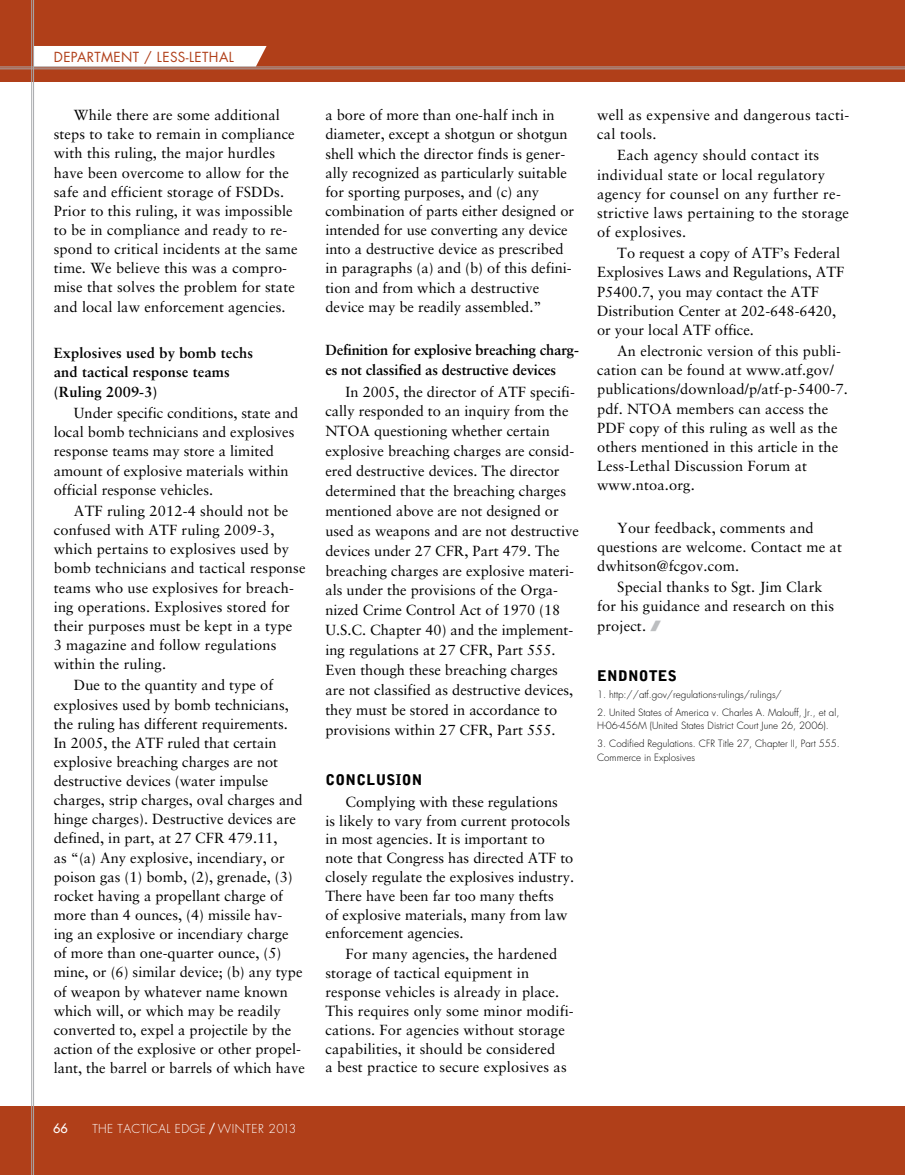
<style>
.page{position:relative;width:905px;height:1175px;background:#fff}
.page>*{position:absolute;margin:0;border:0;box-sizing:border-box;transform-origin:0 0}
.t1{font:14.7px/19.2px "Sabon";color:#000}
.t2{font:14.7px/19.2px "Sabon";letter-spacing:.02em;color:#000}
.t3{font:700 14.7px/19.5px "Sabon";letter-spacing:-.01em;color:#000}
.t4{font:700 14.7px/19.5px "Sabon";letter-spacing:.01em;color:#000}
.t5{font:900 14.7px "Bell Gothic";letter-spacing:.02em;color:#000}
.t6{font:13.5px "Futura";letter-spacing:.03em;color:#b03f19}
.t7{font:12.75px "Futura";color:#fff}
.t8{font:300 12px "Futura";letter-spacing:.03em;color:#fff}
.t9{font:300 9.75px/13.5px "Futura";color:#000}
.s1{font-weight:400}
</style>
<div class="page">
<div style="left:0;top:1106px;width:904px;height:68px;background:#b03f19"></div>
<div style="left:0;top:0;width:904px;height:81px;background:#b03f19"></div>
<div style="left:34px;top:46px;width:232px;height:21px;background:#fff"></div>
<hr style="left:0;top:69px;width:904px;height:1px;background:#a7a9ac">
<hr style="left:0;top:67px;width:904px;height:1px;background:#a7a9ac">
<hr style="left:31px;top:0;width:1px;height:1174px;background:#a7a9ac">
<hr style="left:33px;top:0;width:1px;height:1174px;background:#a7a9ac">
<p class="t6" style="left:54px;top:48px;width:174px">DEPARTMENT / LESS-LETHAL</p>
<p class="t1" style="left:54px;top:105px;width:245px;text-indent:20px">While there are some additional steps to take to remain in compliance with this ruling, the major hurdles have been overcome to allow for the safe and efficient storage of FSDDs.<br>Prior to this ruling, it was impossible to be in compliance and ready to re&shy;spond to critical incidents at the same time. We believe this was a compro&shy;mise that solves the problem for state and local law enforcement agencies.</p>
<p class="t4" style="left:54px;top:343px;width:201px">Explosives used by bomb techs and tactical response teams (Ruling 2009-3)</p>
<p class="t1" style="left:54px;top:403px;width:246px;text-indent:20px">Under specific conditions, state and local bomb technicians and explosives response teams may store a limited amount of explosive materials within official response vehicles.</p>
<p class="t1" style="left:54px;top:501px;width:253px;text-indent:20px">ATF ruling 2012-4 should not be confused with ATF ruling 2009-3, which pertains to explosives used by bomb technicians and tactical response teams who use explosives for breach&shy;ing operations. Explosives stored for their purposes must be kept in a type<br>3 magazine and follow regulations within the ruling.</p>
<p class="t1" style="left:54px;top:675px;width:253px;text-indent:20px">Due to the quantity and type of explosives used by bomb technicians, the ruling has different requirements.<br>In 2005, the ATF ruled that certain explosive breaching charges are not destructive devices (water impulse charges, strip charges, oval charges and hinge charges). Destructive devices are defined, in part, at 27 CFR 479.11,<br>as “(a) Any explosive, incendiary, or poison gas (1) bomb, (2), grenade, (3) rocket having a propellant charge of more than 4 ounces, (4) missile hav&shy;ing an explosive or incendiary charge of more than one-quarter ounce, (5) mine, or (6) similar device; (b) any type of weapon by whatever name known which will, or which may be readily converted to, expel a projectile by the action of the explosive or other propel&shy;lant, the barrel or barrels of which have</p>
<p class="t7" style="left:53px;top:1120px;width:16px">66</p>
<p class="t8" style="left:92px;top:1121px;width:205px">The Tactical Edge <span class="s1">/</span> Winter 2013</p>
<p class="t1" style="left:325px;top:105px;width:250px">a bore of more than one-half inch in diameter, except a shotgun or shotgun shell which the director finds is gener&shy;ally recognized as particularly suitable for sporting purposes, and (c) any combination of parts either designed or intended for use converting any device into a destructive device as prescribed in paragraphs (a) and (b) of this defini&shy;tion and from which a destructive device may be readily assembled.”</p>
<p class="t3" style="left:325px;top:340px;width:255px">Definition for explosive breaching charg&shy;es not classified as destructive devices</p>
<p class="t1" style="left:325px;top:381px;width:255px;line-height:20px;text-indent:20px">In 2005, the director of ATF specifi&shy;cally responded to an inquiry from the NTOA questioning whether certain explosive breaching charges are consid&shy;ered destructive devices. The director determined that the breaching charges mentioned above are not designed or used as weapons and are not destructive devices under 27 CFR, Part 479. The breaching charges are explosive materi&shy;als under the provisions of the Orga&shy;nized Crime Control Act of 1970 (18<br>U.S.C. Chapter 40) and the implement&shy;ing regulations at 27 CFR, Part 555.<br>Even though these breaching charges are not classified as destructive devices, they must be stored in accordance to provisions within 27 CFR, Part 555.</p>
<p class="t5" style="left:325px;top:770px;width:98px">CONCLUSION</p>
<p class="t1" style="left:325px;top:792px;width:250px;line-height:18.8px;text-indent:20px">Complying with these regulations<br>is likely to vary from current protocols in most agencies. It is important to note that Congress has directed ATF to closely regulate the explosives industry.<br>There have been far too many thefts<br>of explosive materials, many from law enforcement agencies.</p>
<p class="t1" style="left:325px;top:944px;width:250px;line-height:18.8px;text-indent:20px">For many agencies, the hardened storage of tactical equipment in response vehicles is already in place.<br>This requires only some minor modifi&shy;cations. For agencies without storage capabilities, it should be considered<br>a best practice to secure explosives as</p>
<p class="t2" style="left:597px;top:106px;width:254px;line-height:18.8px">well as expensive and dangerous tacti&shy;cal tools.</p>
<p class="t2" style="left:597px;top:146px;width:253px;text-indent:20px">Each agency should contact its individual state or local regulatory agency for counsel on any further re&shy;strictive laws pertaining to the storage of explosives.</p>
<p class="t1" style="left:597px;top:243px;width:249px;text-indent:20px">To request a copy of ATF’s Federal Explosives Laws and Regulations, ATF P5400.7, you may contact the ATF Distribution Center at 202-648-6420, or your local ATF office.</p>
<p class="t1" style="left:597px;top:341px;width:252px;text-indent:20px">An electronic version of this publi&shy;cation can be found at www.atf.gov/ publications/download/p/atf-p-5400-7. pdf. NTOA members can access the PDF copy of this ruling as well as the others mentioned in this article in the Less-Lethal Discussion Forum at www.ntoa.org.</p>
<p class="t1" style="left:597px;top:518px;width:246px;text-indent:20px">Your feedback, comments and questions are welcome. Contact me at dwhitson@fcgov.com.</p>
<p class="t1" style="left:597px;top:577px;width:238px;text-indent:20px">Special thanks to Sgt. Jim Clark for his guidance and research on this project.</p>
<p class="t5" style="left:597px;top:667px;width:81px">ENDNOTES</p>
<p class="t9" style="left:597px;top:688px;width:186px">1. http://atf.gov/regulations-rulings/rulings/</p>
<p class="t9" style="left:597px;top:706px;width:244px">2. United States of America v. Charles A. Malouff, Jr., et al,<br>H-06-456M (United States District Court June 26, 2006).</p>
<p class="t9" style="left:597px;top:737px;width:244px">3. Codified Regulations. CFR Title 27, Chapter II , Part 555.<br>Commerce in Explosives</p>
</div>
